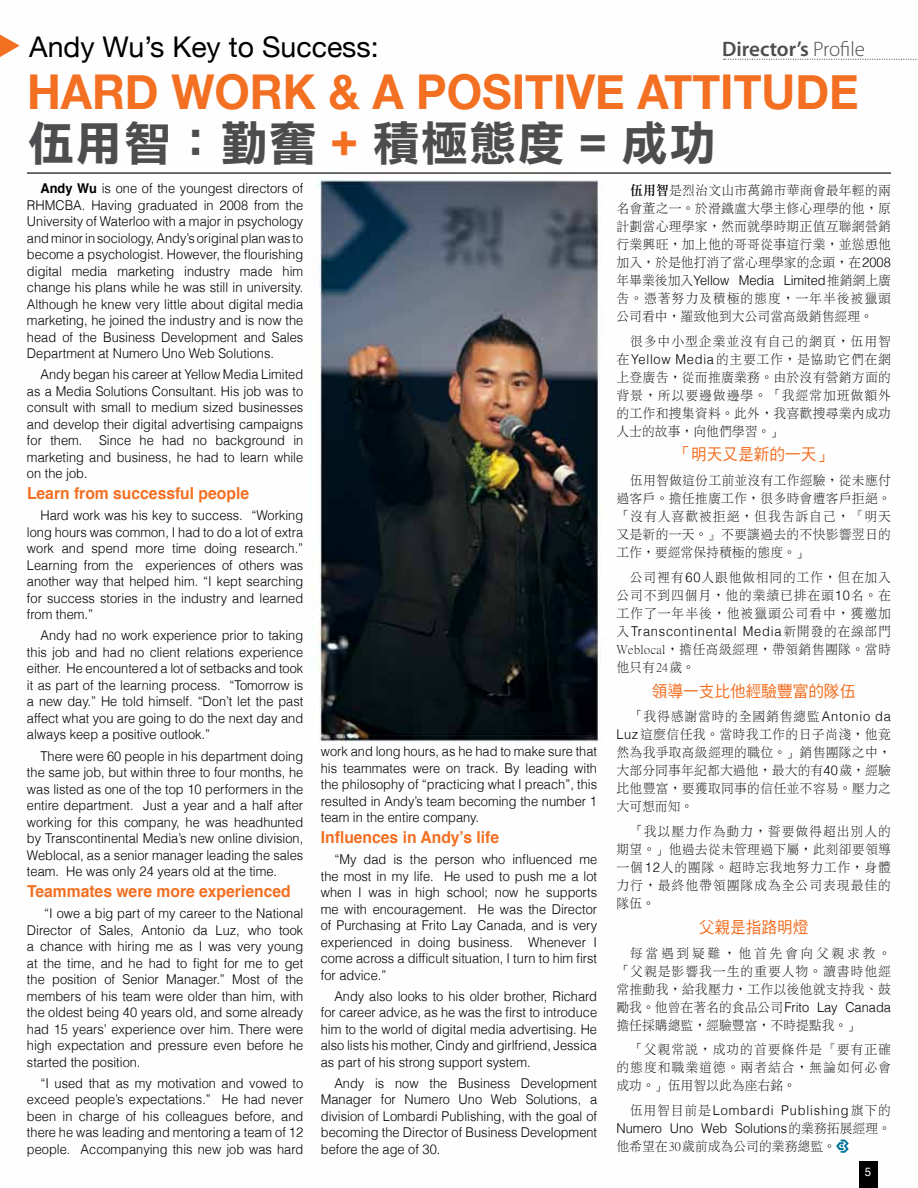
<style>
.page{position:relative;width:918px;height:1188px;background:#fff}
.page>*{position:absolute;margin:0;border:0;box-sizing:border-box;transform-origin:0 0}
.t1{font:700 48px "Helvetica Neue";color:#f36f21;scale:.95 1}
.t2{font:47.25px "DF Li Hei Bd HK BF";letter-spacing:.025em;color:#4d4d4f}
.t3{font:28.5px "Helvetica Neue";color:#000}
.t4{font:600 21px "Myriad Pro";color:#4d4d4f}
.t5{font:700 16.5px "Helvetica";color:#f36f21;scale:.95 1}
.t6{font:16.5px "DF Hei Md HK BF";color:#f36f21;scale:.95 1}
.t7{font:300 13.5px/16.5px "Helvetica";color:#000;text-align:justify;scale:.95 1}
.t8{font:13.5px/18px "DF Li Song Lt HK BF";letter-spacing:.02em;color:#000;text-align:justify;scale:.95 1}
.t9{font:13.5px/24.8px "DF Li Song Lt HK BF";letter-spacing:.075em;color:#000;scale:.95 1}
.t10{font:13.5px/18px "DF Li Song Lt HK BF";color:#000;scale:.95 1}
.t11{font:300 13.5px "Helvetica";letter-spacing:.06em;color:#000;scale:.95 1}
.t12{font:12px "Helvetica";color:#fff;scale:.95 1}
.s1{font-weight:300}
.s2{color:#f36f21}
.s3{font-weight:700}
.s4{font-family:"DF Li Song Md HK BF"}
.s5{font-family:"Helvetica";font-weight:300}
.s6{font-family:"DF Li Song Lt HK BF";font-weight:400}
</style>
<div class="page">
<img style="left:0;top:34px;width:917px;height:1106px">
<div style="left:859px;top:1161px;width:19px;height:27px;background:#000"></div>
<svg style="left:724px;top:59px;width:194px;height:1px"></svg>
<svg style="left:836px;top:1140px;width:13px;height:13px"></svg>
<svg style="left:0;top:35px;width:20px;height:22px"></svg>
<hr style="left:27px;top:172px;width:864px;height:2px;background:#000">
<h3 class="t3" style="left:29px;top:23px;width:351px">Andy Wu’s Key to Success:</h3>
<h3 class="t4" style="left:722px;top:36px;width:144px">Director’s <span class="s1">Profile</span></h3>
<h1 class="t1" style="left:27px;top:48px;width:877px">HARD WORK &amp; A POSITIVE ATTITUDE</h1>
<h2 class="t2" style="left:27px;top:119px;width:691px">伍用智：勤奮 <span class="s2">+</span> 積極態度 = 成功</h2>
<p class="t7" style="left:27px;top:179px;width:292px;text-indent:14px"><span class="s3">Andy Wu</span> is one of the youngest directors of RHMCBA. Having graduated in 2008 from the University of Waterloo with a major in psychology and minor in sociology, Andy’s original plan was to become a psychologist. However, the flourishing digital media marketing industry made him change his plans while he was still in university.<br>Although he knew very little about digital media marketing, he joined the industry and is now the head of the Business Development and Sales Department at Numero Uno Web Solutions.</p>
<p class="t7" style="left:27px;top:366px;width:292px;text-indent:14px">Andy began his career at Yellow Media Limited as a Media Solutions Consultant. His job was to consult with small to medium sized businesses and develop their digital advertising campaigns for them. Since he had no background in marketing and business, he had to learn while on the job.</p>
<p class="t5" style="left:27px;top:480px;width:235px">Learn from successful people</p>
<p class="t7" style="left:27px;top:507px;width:292px;text-indent:14px">Hard work was his key to success. “Working long hours was common, I had to do a lot of extra work and spend more time doing research.” Learning from the experiences of others was another way that helped him. “I kept searching for success stories in the industry and learned from them.”</p>
<p class="t7" style="left:27px;top:627px;width:292px;text-indent:14px">Andy had no work experience prior to taking this job and had no client relations experience either. He encountered a lot of setbacks and took it as part of the learning process. “Tomorrow is a new day.” He told himself. “Don’t let the past affect what you are going to do the next day and always keep a positive outlook.”</p>
<p class="t7" style="left:27px;top:747px;width:292px;text-indent:14px">There were 60 people in his department doing the same job, but within three to four months, he was listed as one of the top 10 performers in the entire department. Just a year and a half after working for this company, he was headhunted by Transcontinental Media’s new online division, Weblocal, as a senior manager leading the sales team. He was only 24 years old at the time.</p>
<p class="t5" style="left:27px;top:878px;width:279px">Teammates were more experienced</p>
<p class="t7" style="left:27px;top:905px;width:292px;text-indent:17px">“I owe a big part of my career to the National Director of Sales, Antonio da Luz, who took a chance with hiring me as I was very young at the time, and he had to fight for me to get the position of Senior Manager.” Most of the members of his team were older than him, with the oldest being 40 years old, and some already had 15 years’ experience over him. There were high expectation and pressure even before he started the position.</p>
<p class="t7" style="left:27px;top:1074px;width:292px;text-indent:14px">“I used that as my motivation and vowed to exceed people’s expectations.” He had never been in charge of his colleagues before, and there he was leading and mentoring a team of 12 people. Accompanying this new job was hard</p>
<p class="t7" style="left:321px;top:742px;width:292px">work and long hours, as he had to make sure that his teammates were on track. By leading with the philosophy of “practicing what I preach”, this resulted in Andy’s team becoming the number 1 team in the entire company.</p>
<p class="t5" style="left:321px;top:824px;width:189px">Influences in Andy’s life</p>
<p class="t7" style="left:321px;top:851px;width:292px;text-indent:14px">“My dad is the person who influenced me the most in my life. He used to push me a lot when I was in high school; now he supports me with encouragement. He was the Director of Purchasing at Frito Lay Canada, and is very experienced in doing business. Whenever I come across a difficult situation, I turn to him first for advice.”</p>
<p class="t7" style="left:321px;top:987px;width:292px;text-indent:14px">Andy also looks to his older brother, Richard for career advice, as he was the first to introduce him to the world of digital media advertising. He also lists his mother, Cindy and girlfriend, Jessica as part of his strong support system.</p>
<p class="t7" style="left:321px;top:1074px;width:292px;text-indent:14px">Andy is now the Business Development Manager for Numero Uno Web Solutions, a division of Lombardi Publishing, with the goal of becoming the Director of Business Development before the age of 30.</p>
<p class="t8" style="left:616px;top:182px;width:290px;text-indent:14px"><span class="s4">伍用智</span>是烈治文山市萬錦市華商會最年輕的兩名會董之一。於滑鐵盧大學主修心理學的他，原計劃當心理學家，然而就學時期正值互聯網營銷行業興旺，加上他的哥哥從事這行業，並慫恿他加入，於是他打消了當心理學家的念頭，在<span class="s5">2008</span></p>
<p class="t7" style="left:616px;top:271px;width:290px"><span class="s6">年畢業後加入</span>Yellow Media Limited<span class="s6">推銷網上廣</span></p>
<p class="t10" style="left:616px;top:290px;width:290px">告。憑著努力及積極的態度，一年半後被獵頭公司看中，羅致他到大公司當高級銷售經理。</p>
<p class="t8" style="left:616px;top:332px;width:290px;text-indent:14px">很多中小型企業並沒有自己的網頁，伍用智在<span class="s5">Yellow Media</span>的主要工作，是協助它們在網上登廣告，從而推廣業務。由於沒有營銷方面的背景，所以要邊做邊學。「我經常加班做額外的工作和搜集資料。此外，我喜歡搜尋業內成功人士的故事，向他們學習。」</p>
<p class="t6" style="left:675px;top:446px;width:166px">「明天又是新的一天」</p>
<p class="t8" style="left:616px;top:472px;width:290px;text-indent:14px">伍用智做這份工前並沒有工作經驗，從未應付過客戶。擔任推廣工作，很多時會遭客戶拒絕。「沒有人喜歡被拒絕，但我告訴自己，『明天又是新的一天。』不要讓過去的不快影響翌日的工作，要經常保持積極的態度。」</p>
<p class="t8" style="left:616px;top:569px;width:290px;text-indent:14px">公司裡有<span class="s5">60</span>人跟他做相同的工作，但在加入公司不到四個月，他的業績已排在頭<span class="s5">10</span>名。在工作了一年半後，他被獵頭公司看中，獲邀加</p>
<p class="t11" style="left:616px;top:620px;width:290px"><span class="s6">入</span>Transcontinental Media<span class="s6">新開發的在線部門</span></p>
<p class="t8" style="left:616px;top:641px;width:290px">Weblocal，擔任高級經理，帶領銷售團隊。當時他只有24歲。</p>
<p class="t6" style="left:652px;top:683px;width:216px">領導一支比他經驗豐富的隊伍</p>
<p class="t8" style="left:617px;top:708px;width:290px;text-indent:13px">「我得感謝當時的全國銷售總監<span class="s5">Antonio da Luz</span>這麼信任我。當時我工作的日子尚淺，他竟然為我爭取高級經理的職位。」銷售團隊之中，大部分同事年紀都大過他，最大的有<span class="s5">40</span>歲，經驗比他豐富，要獲取同事的信任並不容易。壓力之大可想而知。</p>
<p class="t8" style="left:617px;top:823px;width:290px;text-indent:14px">「我以壓力作為動力，誓要做得超出別人的期望。」他過去從未管理過下屬，此刻卻要領導一個<span class="s5">12</span>人的團隊。超時忘我地努力工作，身體力行，最終他帶領團隊成為全公司表現最佳的隊伍。</p>
<p class="t6" style="left:699px;top:919px;width:117px">父親是指路明燈</p>
<p class="t8" style="left:616px;top:944px;width:290px;text-indent:14px">每當遇到疑難，他首先會向父親求教。「父親是影響我一生的重要人物。讀書時他經常推動我，給我壓力，工作以後他就支持我、鼓</p>
<p class="t7" style="left:616px;top:998px;width:290px"><span class="s6">勵我。他曾在著名的食品公司</span>Frito Lay Canada</p>
<p class="t9" style="left:630px;top:1013px;width:276px;text-indent:-14px">擔任採購總監，經驗豐富，不時提點我。」<br>「父親常說，成功的首要條件是『要有正確</p>
<p class="t9" style="left:616px;top:1059px;width:290px;line-height:18px">的態度和職業道德。兩者結合，無論如何必會成功。」伍用智以此為座右銘。</p>
<p class="t7" style="left:616px;top:1101px;width:290px;line-height:18px;text-align:right"><span class="s6">伍用智目前是</span>Lombardi Publishing<span class="s6">旗下的<br></span>Numero Uno Web Solutions<span class="s6">的業務拓展經理。</span></p>
<p class="t10" style="left:616px;top:1138px;width:233px">他希望在30歲前成為公司的業務總監。</p>
<p class="t12" style="left:865px;top:1163px;width:8px">5</p>
</div>
